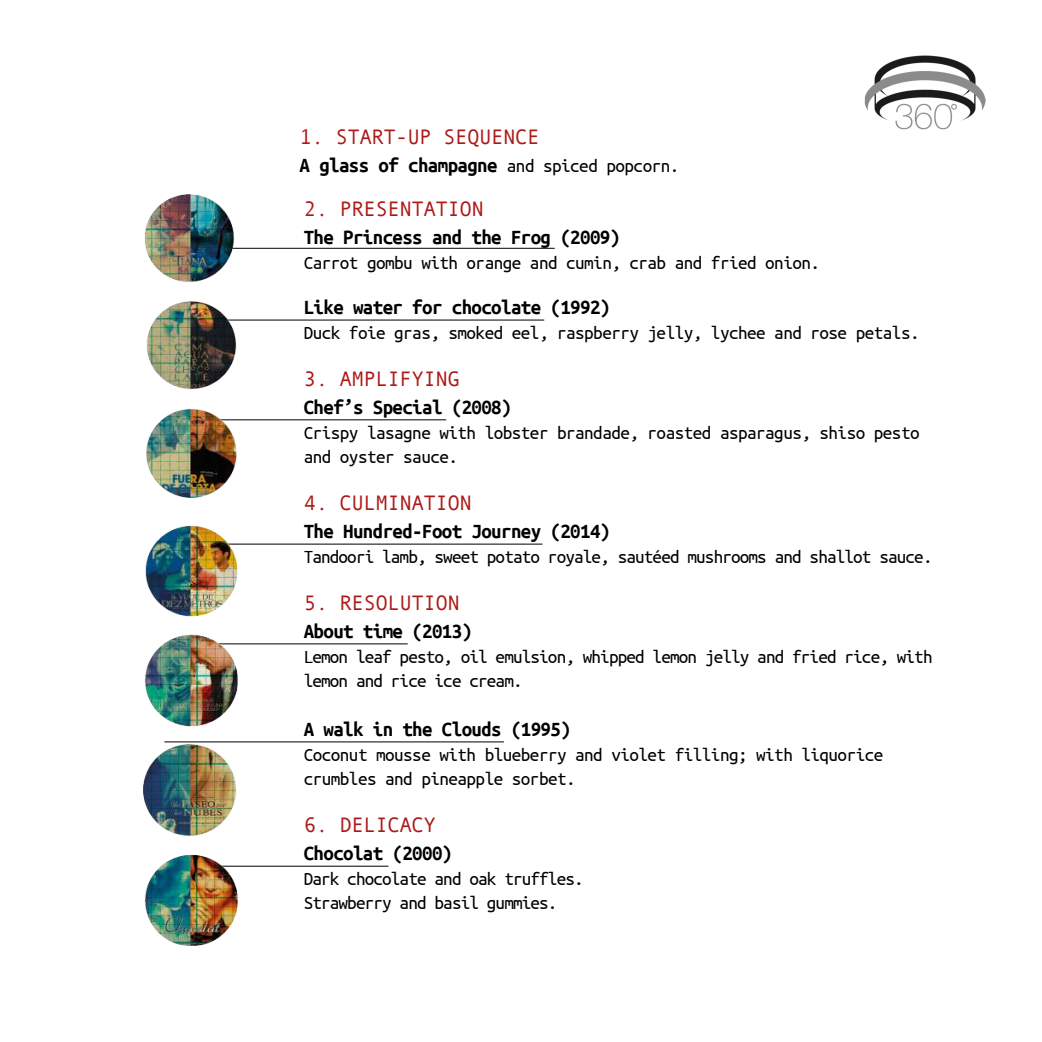
<style>
.page{position:relative;width:1042px;height:1042px;background:#fff}
.page>*{position:absolute;margin:0;border:0;box-sizing:border-box;transform-origin:0 0}
.t1{font:700 21px "Ubuntu Mono";letter-spacing:-.03em;color:#010000}
.t2{font:21px "Andale Mono";letter-spacing:-.03em;color:#ac1917}
.t3{font:19.25px/24.5px "Ubuntu Mono";letter-spacing:-.03em;color:#010000}
.s1{font-weight:400;font-size:19.25px}
</style>
<div class="page">
<img style="left:864px;top:55px;width:122px;height:75px">
<hr style="left:184px;top:248px;width:371px;height:1px;background:#000">
<hr style="left:164px;top:320px;width:380px;height:1px;background:#000">
<hr style="left:164px;top:419px;width:282px;height:1px;background:#000">
<hr style="left:182px;top:544px;width:360px;height:1px;background:#000">
<hr style="left:164px;top:643px;width:244px;height:1px;background:#000">
<hr style="left:164px;top:741px;width:340px;height:1px;background:#000">
<hr style="left:164px;top:866px;width:224px;height:1px;background:#000">
<img style="left:143px;top:195px;width:94px;height:750px">
<p class="t2" style="left:300px;top:123px;width:242px">1. START-UP SEQUENCE</p>
<p class="t1" style="left:300px;top:155px;width:381px">A glass of champagne <span class="s1">and spiced popcorn.</span></p>
<p class="t2" style="left:304px;top:195px;width:182px">2. PRESENTATION</p>
<p class="t1" style="left:304px;top:227px;width:318px">The Princess and the Frog (2009)</p>
<p class="t3" style="left:304px;top:250px;width:518px">Carrot gombu with orange and cumin, crab and fried onion.</p>
<p class="t1" style="left:304px;top:297px;width:308px">Like water for chocolate (1992)</p>
<p class="t3" style="left:304px;top:320px;width:617px">Duck foie gras, smoked eel, raspberry jelly, lychee and rose petals.</p>
<p class="t2" style="left:304px;top:365px;width:158px">3. AMPLIFYING</p>
<p class="t1" style="left:304px;top:397px;width:209px">Chef’s Special (2008)</p>
<p class="t3" style="left:304px;top:420px;width:617px">Crispy lasagne with lobster brandade, roasted asparagus, shiso pesto and oyster sauce.</p>
<p class="t2" style="left:304px;top:489px;width:170px">4. CULMINATION</p>
<p class="t1" style="left:304px;top:521px;width:308px">The Hundred-Foot Journey (2014)</p>
<p class="t3" style="left:304px;top:544px;width:630px">Tandoori lamb, sweet potato royale, sautéed mushrooms and shallot sauce.</p>
<p class="t2" style="left:304px;top:589px;width:158px">5. RESOLUTION</p>
<p class="t1" style="left:304px;top:621px;width:170px">About time (2013)</p>
<p class="t3" style="left:304px;top:644px;width:630px">Lemon leaf pesto, oil emulsion, whipped lemon jelly and fried rice, with lemon and rice ice cream.</p>
<p class="t1" style="left:304px;top:719px;width:269px">A walk in the Clouds (1995)</p>
<p class="t3" style="left:304px;top:742px;width:581px">Coconut mousse with blueberry and violet filling; with liquorice crumbles and pineapple sorbet.</p>
<p class="t2" style="left:304px;top:811px;width:134px">6. DELICACY</p>
<p class="t1" style="left:304px;top:843px;width:150px">Chocolat (2000)</p>
<p class="t3" style="left:304px;top:866px;width:281px">Dark chocolate and oak truffles.<br>Strawberry and basil gummies.</p>
</div>
